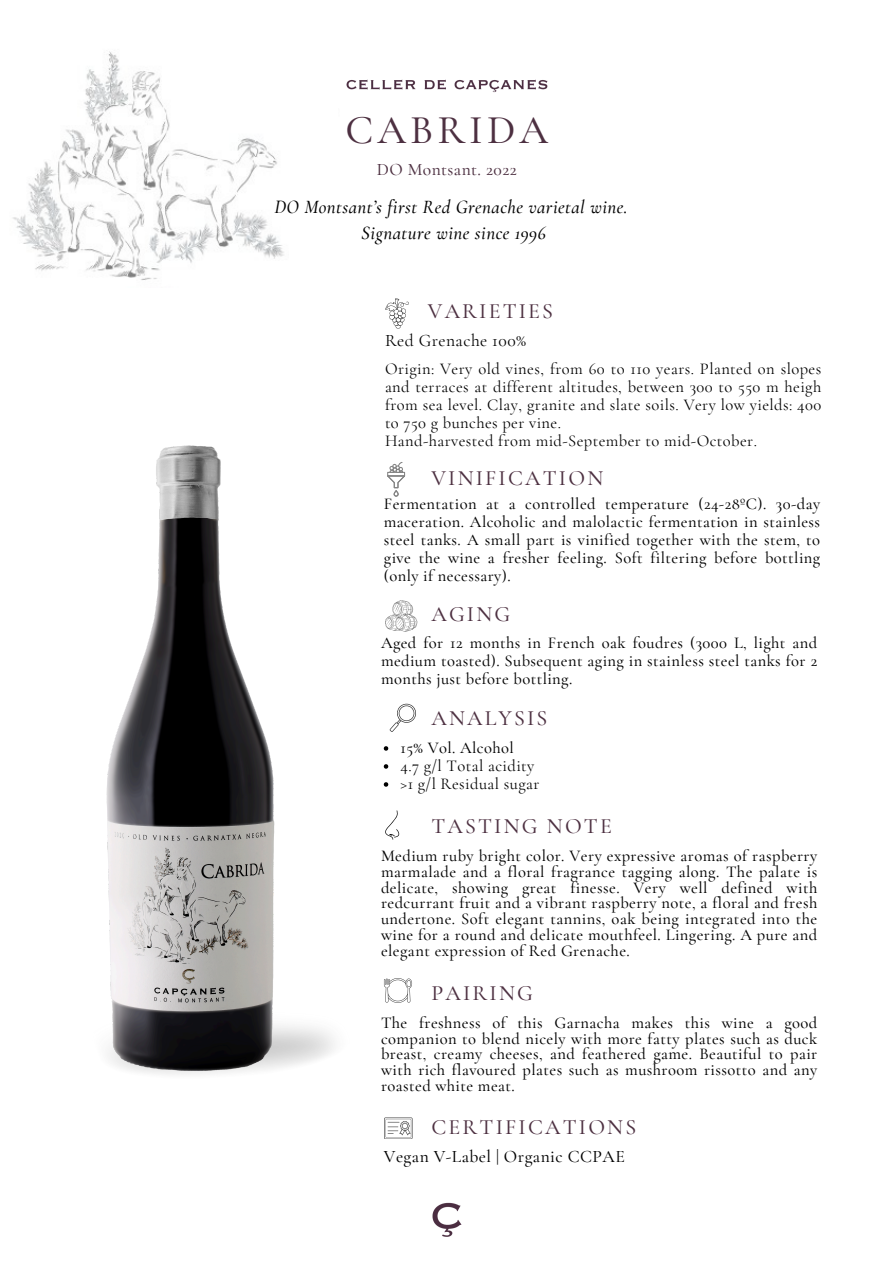
<style>
.page{position:relative;width:894px;height:1264px;background:#fff}
.page>*{position:absolute;margin:0;border:0;box-sizing:border-box;transform-origin:0 0}
.t1{font:500 40.8px "Cormorant Garamond";letter-spacing:.1em;color:#4d3041}
.t2{font:500 21.9px "Cormorant Garamond";letter-spacing:.1em;color:#4d3041}
.t3{font:italic 500 19.05px/25.8px "Cormorant Garamond";letter-spacing:.025em;color:#000;text-align:center}
.t4{font:500 17.55px "Cormorant Garamond";letter-spacing:.025em;color:#000}
.t5{font:17.55px "Cormorant Garamond";letter-spacing:.025em;color:#000}
.t6{font:500 17.55px "Cormorant Garamond";letter-spacing:.025em;color:#4d3041}
.t7{font:500 16.5px/15.8px "Cormorant Garamond";letter-spacing:.025em;color:#000;text-align:justify}
.t8{font:16.5px/18px "Cormorant Garamond";letter-spacing:.025em;color:#000;text-align:justify}
</style>
<div class="page">
<img style="left:106px;top:445px;width:229px;height:630px">
<img style="left:13px;top:51px;width:271px;height:229px">
<img style="left:346px;top:79px;width:202px;height:14px">
<svg style="left:385px;top:298px;width:23px;height:31px"></svg>
<svg style="left:387px;top:462px;width:18px;height:34px"></svg>
<svg style="left:389px;top:703px;width:27px;height:29px"></svg>
<svg style="left:385px;top:810px;width:14px;height:29px"></svg>
<svg style="left:384px;top:978px;width:28px;height:24px"></svg>
<img style="left:432px;top:1202px;width:30px;height:35px">
<svg style="left:385px;top:600px;width:32px;height:31px"></svg>
<svg style="left:384px;top:1117px;width:28px;height:21px"></svg>
<div style="left:178px;top:70px;width:160px;height:47px;background:#fff"></div>
<svg style="left:383px;top:746px;width:5px;height:4px"></svg>
<svg style="left:383px;top:764px;width:5px;height:4px"></svg>
<svg style="left:383px;top:782px;width:5px;height:4px"></svg>
<h1 class="t1" style="left:345px;top:105px;width:204px">CABRIDA</h1>
<h2 class="t6" style="left:376px;top:159px;width:141px">DO Montsant. 2022</h2>
<h2 class="t3" style="left:274px;top:194px;width:355px">DO Montsant’s first Red Grenache varietal wine.<br>Signature wine since 1996</h2>
<h3 class="t2" style="left:428px;top:297px;width:127px">VARIETIES</h3>
<p class="t5" style="left:385px;top:330px;width:143px">Red Grenache 100%</p>
<h2 class="t8" style="left:385px;top:359px;width:437px">Origin: Very old vines, from 60 to 110 years. Planted on slopes and terraces at different altitudes, between 300 to 550 m heigh from sea level. Clay, granite and slate soils. Very low yields: 400 to 750 g bunches per vine.</h2>
<h4 class="t8" style="left:385px;top:431px;width:373px">Hand-harvested from mid-September to mid-October.</h4>
<p class="t2" style="left:431px;top:465px;width:173px">VINIFICATION</p>
<p class="t7" style="left:384px;top:494px;width:437px;line-height:18px">Fermentation at a controlled temperature (24-28ºC). 30-day maceration. Alcoholic and malolactic fermentation in stainless steel tanks. A small part is vinified together with the stem, to give the wine a fresher feeling. Soft filtering before bottling (only if necessary).</p>
<p class="t2" style="left:431px;top:600px;width:80px">AGING</p>
<p class="t7" style="left:381px;top:633px;width:437px;line-height:18px">Aged for 12 months in French oak foudres (3000 L, light and medium toasted). Subsequent aging in stainless steel tanks for 2 months just before bottling.</p>
<h3 class="t2" style="left:431px;top:705px;width:117px">ANALYSIS</h3>
<p class="t7" style="left:400px;top:739px;width:115px">15% Vol. Alcohol</p>
<h2 class="t8" style="left:400px;top:756px;width:135px">4.7 g/l Total acidity</h2>
<h5 class="t8" style="left:400px;top:774px;width:140px">&gt;1 g/l Residual sugar</h5>
<p class="t2" style="left:431px;top:813px;width:182px">TASTING NOTE</p>
<h2 class="t7" style="left:381px;top:847px;width:437px">Medium ruby bright color. Very expressive aromas of raspberry marmalade and a floral fragrance tagging along. The palate is delicate, showing great finesse. Very well defined with redcurrant fruit and a vibrant raspberry note, a floral and fresh undertone. Soft elegant tannins, oak being integrated into the wine for a round and delicate mouthfeel. Lingering. A pure and elegant expression of Red Grenache.</h2>
<h5 class="t2" style="left:431px;top:979px;width:103px">PAIRING</h5>
<p class="t7" style="left:381px;top:1014px;width:437px">The freshness of this Garnacha makes this wine a good companion to blend nicely with more fatty plates such as duck breast, creamy cheeses, and feathered game. Beautiful to pair with rich flavoured plates such as mushroom rissotto and any roasted white meat.</p>
<p class="t2" style="left:431px;top:1113px;width:206px">CERTIFICATIONS</p>
<p class="t4" style="left:384px;top:1146px;width:242px">Vegan V-Label | Organic CCPAE</p>
</div>
